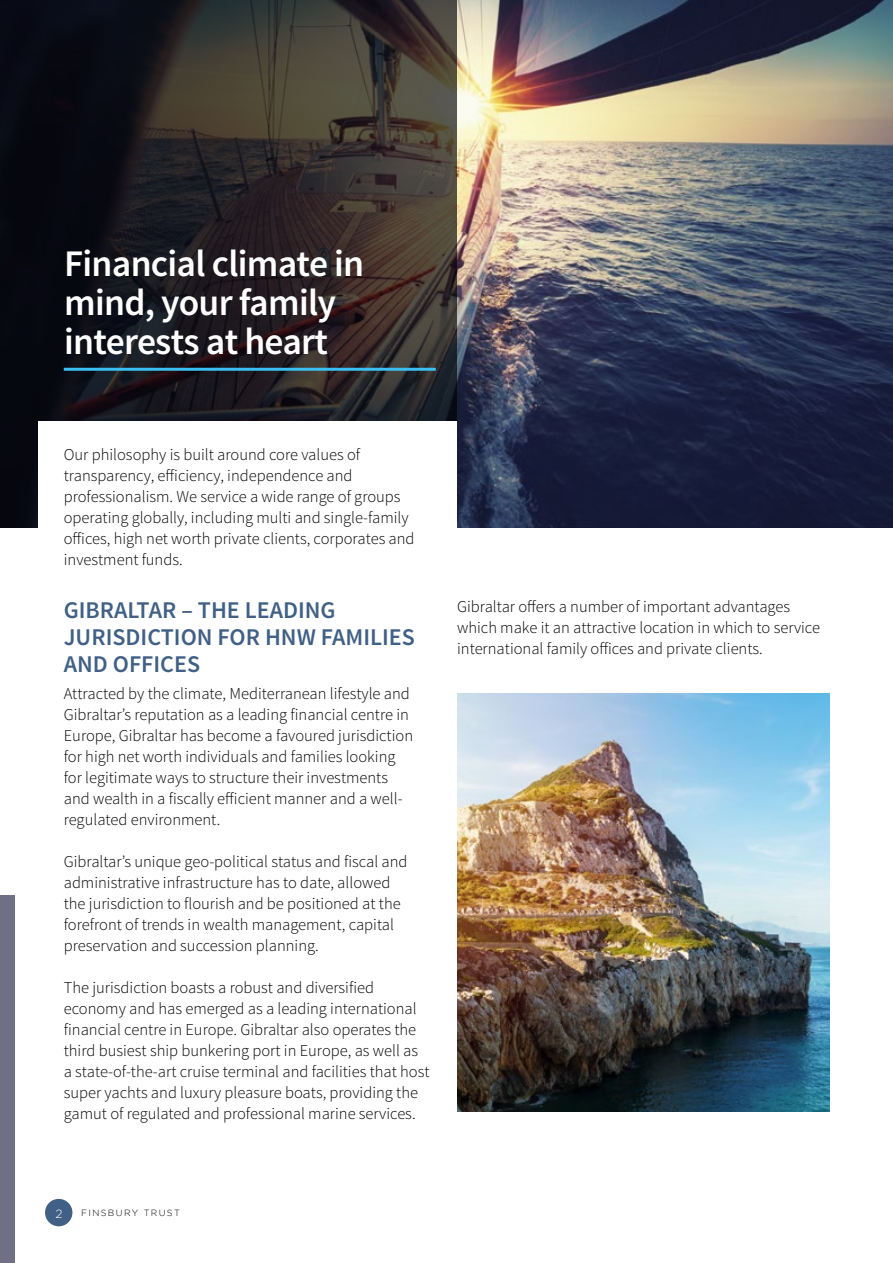
<style>
.page{position:relative;width:893px;height:1263px;background:#fff}
.page>*{position:absolute;margin:0;border:0;box-sizing:border-box;transform-origin:0 0}
.t1{font:600 37.5px/39px "Source Sans Pro";letter-spacing:-.02em;color:#fff}
.t2{font:600 24px/27px "Source Sans Pro";color:#416085}
.t3{font:300 16.5px/21px "Source Sans Pro";color:#000}
.t4{font:300 12px "Gotham";color:#fff}
.t5{font:300 9px "Gotham";letter-spacing:.15em;color:#000}
</style>
<div class="page">
<div style="left:45px;top:1199px;width:27px;height:27px;background:#416085;border-radius:50%"></div>
<img style="left:457px;top:0;width:436px;height:527px">
<svg style="left:0;top:0;width:457px;height:527px;background:#252223"></svg>
<hr style="left:64px;top:368px;width:372px;height:3px;background:#3abff0">
<div style="left:38px;top:421px;width:419px;height:153px;background:#fff"></div>
<div style="left:0;top:896px;width:14px;height:367px;background:#6f7084"></div>
<img style="left:457px;top:693px;width:372px;height:418px">
<h1 class="t1" style="left:64px;top:245px;width:302px">Financial climate in mind, your family interests at heart</h1>
<p class="t3" style="left:64px;top:444px;width:352px">Our philosophy is built around core values of transparency, efficiency, independence and professionalism. We service a wide range of groups operating globally, including multi and single-family offices, high net worth private clients, corporates and investment funds.</p>
<h2 class="t2" style="left:64px;top:597px;width:353px">GIBRALTAR – THE LEADING<br>JURISDICTION FOR HNW FAMILIES<br>AND OFFICES</h2>
<p class="t3" style="left:64px;top:683px;width:351px">Attracted by the climate, Mediterranean lifestyle and Gibraltar’s reputation as a leading financial centre in Europe, Gibraltar has become a favoured jurisdiction for high net worth individuals and families looking for legitimate ways to structure their investments and wealth in a fiscally efficient manner and a well&shy;regulated environment.</p>
<p class="t3" style="left:64px;top:851px;width:345px">Gibraltar’s unique geo-political status and fiscal and administrative infrastructure has to date, allowed the jurisdiction to flourish and be positioned at the forefront of trends in wealth management, capital preservation and succession planning.</p>
<p class="t3" style="left:64px;top:977px;width:367px">The jurisdiction boasts a robust and diversified economy and has emerged as a leading international financial centre in Europe. Gibraltar also operates the third busiest ship bunkering port in Europe, as well as a state-of-the-art cruise terminal and facilities that host super yachts and luxury pleasure boats, providing the gamut of regulated and professional marine services.</p>
<p class="t3" style="left:457px;top:596px;width:364px">Gibraltar offers a number of important advantages which make it an attractive location in which to service international family offices and private clients.</p>
<p class="t4" style="left:55px;top:1207px;width:9px">2</p>
<p class="t5" style="left:81px;top:1208px;width:100px">FINSBURY TRUST</p>
</div>
